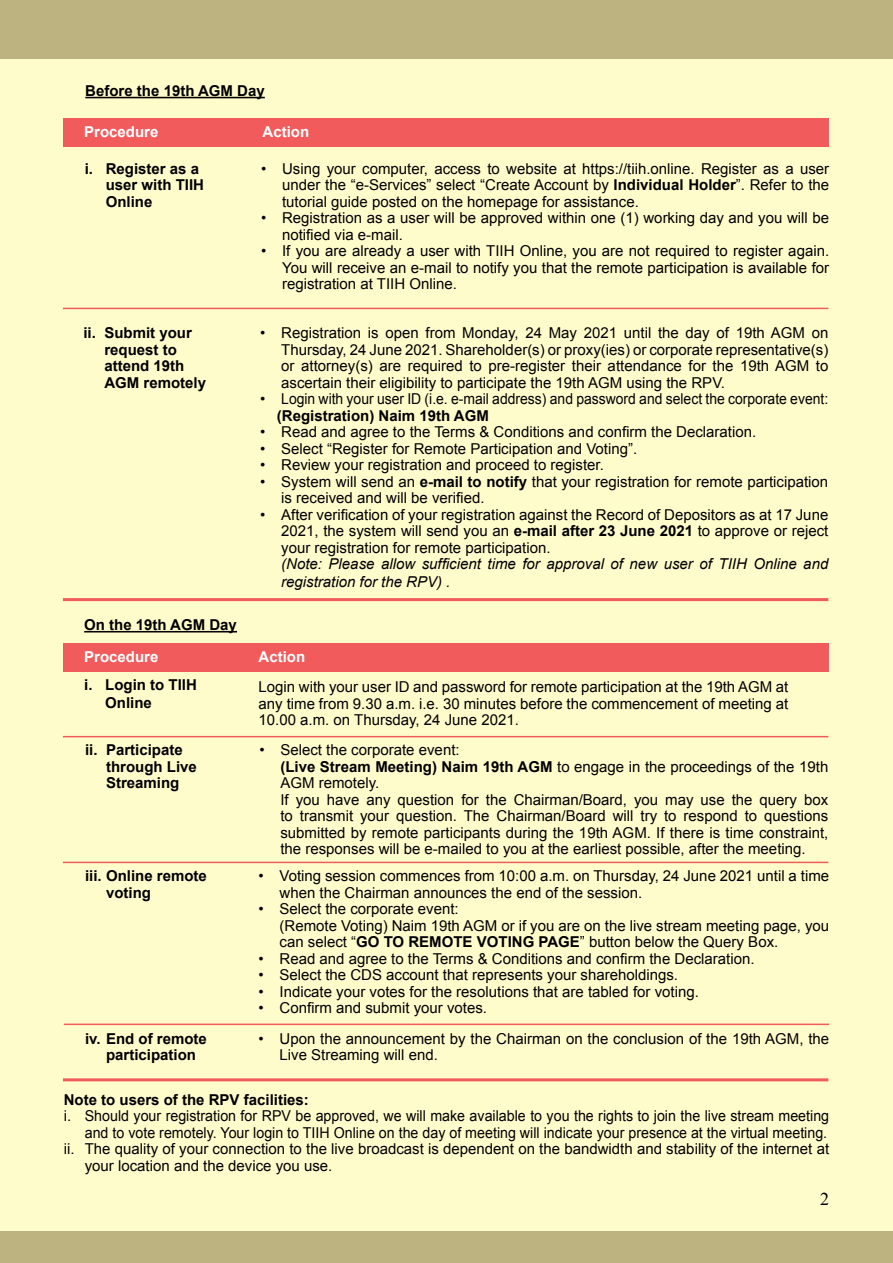
<style>
.page{position:relative;width:893px;height:1263px;background:#fff}
.page>*{position:absolute;margin:0;border:0;box-sizing:border-box;transform-origin:0 0}
.t1{font:18px "Times New Roman";color:#000}
.t2{font:15px/16.5px "Arial";color:#000}
.t3{font:700 15px/16.5px "Arial";color:#000}
.t4{font:15px "Arial";color:#000;scale:.95 1}
.t5{font:italic 15px/18px "Arial";color:#000}
.t6{font:700 15px "Arial";color:#fff}
.s1{font-weight:700}
</style>
<div class="page">
<div style="left:0;top:13px;width:893px;height:1250px;background:#fffccc"></div>
<div style="left:0;top:0;width:893px;height:58px;background:#bdb380"></div>
<div style="left:0;top:1231px;width:893px;height:32px;background:#bdb380"></div>
<div style="left:63px;top:118px;width:765px;height:29px;background:#f15b5b"></div>
<div style="left:63px;top:643px;width:765px;height:29px;background:#f15b5b"></div>
<hr style="left:84px;top:631px;width:153px;height:1px;background:#000">
<hr style="left:63px;top:736px;width:765px;height:1px;background:#f15b5b">
<hr style="left:63px;top:308px;width:765px;height:1px;background:#f15b5b">
<hr style="left:63px;top:862px;width:765px;height:1px;background:#f15b5b">
<hr style="left:63px;top:1078px;width:765px;height:3px;background:#f15b5b">
<hr style="left:63px;top:598px;width:765px;height:3px;background:#f15b5b">
<hr style="left:64px;top:1023px;width:765px;height:2px;background:#f15b5b">
<hr style="left:85px;top:97px;width:180px;height:1px;background:#000">
<p class="t3" style="left:85px;top:83px;width:181px">Before the 19th AGM Day</p>
<p class="t6" style="left:84px;top:122px;width:76px">Procedure</p>
<p class="t6" style="left:263px;top:122px;width:48px">Action</p>
<p class="t3" style="left:106px;top:161px;width:100px;text-indent:-21px">i. Register as a user with TIIH<br>Online</p>
<p class="t2" style="left:282px;top:160px;width:549px;text-align:justify;text-indent:-21px">• Using your computer, access to website at https://tiih.online. Register as a user under the “e-Services” select “Create Account by <span class="s1">Individual Holder</span>”. Refer to the tutorial guide posted on the homepage for assistance.</p>
<p class="t2" style="left:282px;top:210px;width:549px;text-indent:-21px">• Registration as a user will be approved within one (1) working day and you will be notified via e-mail.</p>
<p class="t2" style="left:282px;top:243px;width:549px;text-align:justify;text-indent:-21px">• If you are already a user with TIIH Online, you are not required to register again.<br>You will receive an e-mail to notify you that the remote participation is available for registration at TIIH Online.</p>
<p class="t3" style="left:104px;top:325px;width:103px;text-indent:-21px">ii. Submit your request to attend 19th<br>AGM remotely</p>
<p class="t2" style="left:281px;top:325px;width:549px;text-align:justify;text-indent:-21px">• Registration is open from Monday, 24 May 2021 until the day of 19th AGM on Thursday, 24 June 2021. Shareholder(s) or proxy(ies) or corporate representative(s) or attorney(s) are required to pre-register their attendance for the 19th AGM to ascertain their eligibility to participate the 19th AGM using the RPV.</p>
<p class="t2" style="left:260px;top:391px;width:569px">• Login with your user ID (i.e. e-mail address) and password and select the corporate event:</p>
<p class="t3" style="left:277px;top:408px;width:213px">(Registration) Naim 19th AGM</p>
<p class="t2" style="left:260px;top:424px;width:497px">• Read and agree to the Terms &amp; Conditions and confirm the Declaration.</p>
<p class="t2" style="left:260px;top:440px;width:379px">• Select “Register for Remote Participation and Voting”.</p>
<p class="t2" style="left:260px;top:457px;width:345px">• Review your registration and proceed to register.</p>
<p class="t2" style="left:281px;top:473px;width:549px;text-indent:-21px">• System will send an <span class="s1">e-mail to notify</span> that your registration for remote participation is received and will be verified.</p>
<p class="t2" style="left:281px;top:506px;width:549px;text-align:justify;text-indent:-21px">• After verification of your registration against the Record of Depositors as at 17 June 2021, the system will send you an <span class="s1">e-mail after 23 June 2021</span> to approve or reject your registration for remote participation.</p>
<p class="t5" style="left:281px;top:555px;width:549px">(Note: Please allow sufficient time for approval of new user of TIIH Online and registration for the RPV) .</p>
<p class="t3" style="left:84px;top:617px;width:154px">On the 19th AGM Day</p>
<p class="t6" style="left:84px;top:647px;width:76px">Procedure</p>
<p class="t6" style="left:259px;top:647px;width:48px">Action</p>
<p class="t3" style="left:105px;top:676px;width:93px;line-height:18px;text-indent:-21px">i. Login to TIIH<br>Online</p>
<p class="t2" style="left:259px;top:679px;width:531px;text-align:justify">Login with your user ID and password for remote participation at the 19th AGM at any time from 9.30 a.m. i.e. 30 minutes before the commencement of meeting at 10.00 a.m. on Thursday, 24 June 2021.</p>
<p class="t3" style="left:106px;top:742px;width:92px;text-indent:-21px">ii. Participate through Live<br>Streaming</p>
<p class="t2" style="left:280px;top:742px;width:549px;text-indent:-21px">• Select the corporate event:<br><span class="s1">(Live Stream Meeting) Naim 19th AGM</span> to engage in the proceedings of the 19th AGM remotely.<br>If you have any question for the Chairman/Board, you may use the query box to transmit your question. The Chairman/Board will try to respond to questions submitted by remote participants during the 19th AGM. If there is time constraint, the responses will be e-mailed to you at the earliest possible, after the meeting.</p>
<p class="t3" style="left:106px;top:868px;width:102px;text-indent:-21px">iii. Online remote voting</p>
<p class="t3" style="left:106px;top:1031px;width:102px;text-indent:-21px">iv. End of remote participation</p>
<p class="t2" style="left:280px;top:868px;width:551px;text-indent:-21px">• Voting session commences from 10:00 a.m. on Thursday, 24 June 2021 until a time when the Chairman announces the end of the session.</p>
<p class="t2" style="left:280px;top:901px;width:551px;text-indent:-21px">• Select the corporate event:<br>(Remote Voting) Naim 19th AGM or if you are on the live stream meeting page, you can select “<span class="s1">GO TO REMOTE VOTING PAGE</span>” button below the Query Box.</p>
<p class="t2" style="left:259px;top:950px;width:497px">• Read and agree to the Terms &amp; Conditions and confirm the Declaration.</p>
<p class="t2" style="left:259px;top:967px;width:421px">• Select the CDS account that represents your shareholdings.</p>
<p class="t2" style="left:259px;top:983px;width:442px">• Indicate your votes for the resolutions that are tabled for voting.</p>
<p class="t2" style="left:259px;top:1000px;width:230px">• Confirm and submit your votes.</p>
<p class="t2" style="left:280px;top:1030px;width:551px;text-indent:-21px">• Upon the announcement by the Chairman on the conclusion of the 19th AGM, the<br>Live Streaming will end.</p>
<p class="t3" style="left:64px;top:1092px;width:247px">Note to users of the RPV facilities:</p>
<p class="t2" style="left:64px;top:1108px;width:767px">i. Should your registration for RPV be approved, we will make available to you the rights to join the live stream meeting</p>
<p class="t4" style="left:85px;top:1123px;width:783px">and to vote remotely. Your login to TIIH Online on the day of meeting will indicate your presence at the virtual meeting.</p>
<p class="t2" style="left:64px;top:1141px;width:767px">ii. The quality of your connection to the live broadcast is dependent on the bandwidth and stability of the internet at</p>
<p class="t2" style="left:85px;top:1157px;width:249px">your location and the device you use.</p>
<p class="t1" style="left:820px;top:1187px;width:10px">2</p>
</div>
